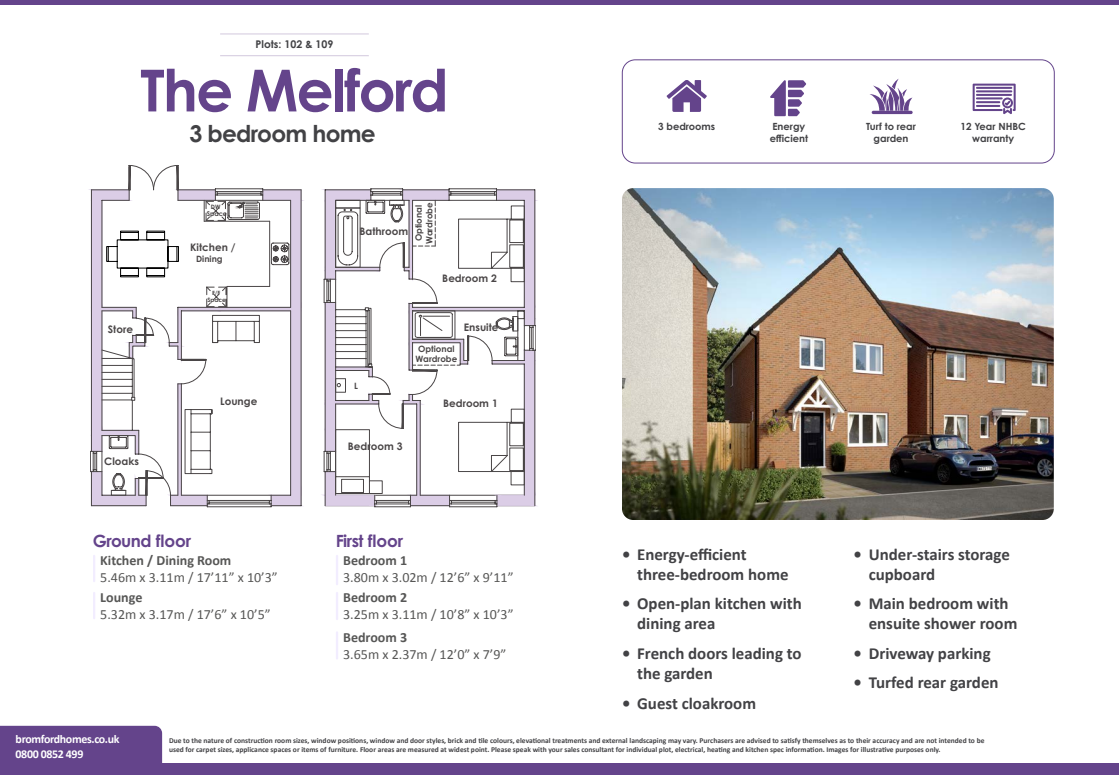
<style>
.page{position:relative;width:1119px;height:775px;background:#fff}
.page>*{position:absolute;margin:0;border:0;box-sizing:border-box;transform-origin:0 0}
.t1{font:700 58.06px "Century Gothic Pro";letter-spacing:-.03em;color:#64448b}
.t2{font:700 23.19px "Century Gothic Pro";letter-spacing:-.03em;color:#424245}
.t3{font:700 16.88px/20.2px "Calibri";color:#424245}
.t4{font:700 16.88px "Century Gothic Pro";letter-spacing:-.03em;color:#64448b}
.SM_-_P{font:14.06px "Calibri";color:#575756}
.SM_-_P-2{font:700 14.06px "Calibri";color:#575756}
.W3W{font:700 11.94px "Calibri";letter-spacing:-.03em;color:#fff}
.t5{font:700 10.62px "Century Gothic Pro";color:#424245}
.t6{font:700 10.38px "Century Gothic Pro";color:#4a4647}
.t7{font:700 9.88px/11.9px "Century Gothic Pro";color:#424245;text-align:center}
.t8{font:700 8.69px/10.6px "Century Gothic Pro";color:#4a4647;text-align:center}
.Dislaimer{font:700 7.5px/9px "Calibri";color:#424245}
.t9{font:700 6.56px "Century Gothic Pro";color:#4a4647}
.t10{font:700 6px "Century Gothic Pro";color:#4a4647}
.t11{font:700 5.81px "Century Gothic Pro";color:#4a4647}
.s1{font-family:"Century Gothic"}
</style>
<div class="page">
<div style="left:0;top:763px;width:1119px;height:12px;background:#64448b"></div>
<hr style="left:0;top:0;width:1119px;height:4px;background:#64448b">
<hr style="left:220px;top:34px;width:149px;height:1px;background:#64448b">
<hr style="left:220px;top:55px;width:149px;height:1px;background:#64448b">
<div style="left:0;top:726px;width:162px;height:37px;background:#64448b"></div>
<div style="left:622px;top:60px;width:432px;height:103px;border:1px solid #64448b;border-radius:13px"></div>
<svg style="left:89px;top:165px;width:449px;height:341px"></svg>
<img style="left:622px;top:188px;width:432px;height:332px">
<svg style="left:972px;top:84px;width:43px;height:30px"></svg>
<svg style="left:870px;top:79px;width:43px;height:32px"></svg>
<hr style="left:872px;top:111px;width:40px;height:3px;background:#64448b;border-radius:2px">
<svg style="left:667px;top:80px;width:40px;height:32px"></svg>
<svg style="left:770px;top:80px;width:36px;height:36px"></svg>
<hr style="left:336px;top:555px;width:2px;height:30px;background:#d6c5ff">
<hr style="left:336px;top:592px;width:2px;height:28px;background:#d6c5ff">
<hr style="left:93px;top:555px;width:2px;height:27px;background:#d6c5ff">
<hr style="left:93px;top:592px;width:2px;height:27px;background:#d6c5ff">
<hr style="left:336px;top:631px;width:2px;height:29px;background:#d6c5ff">
<p class="t5" style="left:255px;top:38px;width:79px">Plots: 102 &amp; 109</p>
<h1 class="t1" style="left:140px;top:54px;width:310px">The Melford</h1>
<h2 class="t2" style="left:189px;top:119px;width:188px">3 bedroom home</h2>
<p class="t6" style="left:108px;top:322px;width:27px">Store</p>
<p class="t6" style="left:104px;top:455px;width:36px">Cloaks</p>
<p class="t10" style="left:211px;top:203px;width:11px">DW</p>
<p class="t9" style="left:207px;top:209px;width:22px">Space</p>
<p class="t6" style="left:190px;top:241px;width:47px">Kitchen /</p>
<p class="t8" style="left:196px;top:253px;width:28px">Dining</p>
<p class="t11" style="left:212px;top:289px;width:10px">F/F</p>
<p class="t10" style="left:207px;top:296px;width:20px">Space</p>
<p class="t6" style="left:220px;top:395px;width:39px">Lounge</p>
<p class="t8" style="left:413px;top:244px;width:43px;rotate:-90deg">Optional<br>Wardrobe</p>
<p class="t6" style="left:360px;top:225px;width:50px">Bathroom</p>
<p class="t6" style="left:442px;top:271px;width:56px">Bedroom 2</p>
<p class="t6" style="left:464px;top:321px;width:36px">Ensuite</p>
<p class="t8" style="left:354px;top:380px;width:5px">L</p>
<p class="t8" style="left:415px;top:343px;width:43px">Optional<br>Wardrobe</p>
<p class="t6" style="left:443px;top:397px;width:56px">Bedroom <span class="s1">1</span></p>
<p class="t6" style="left:348px;top:440px;width:56px">Bedroom 3</p>
<h3 class="t4" style="left:93px;top:530px;width:100px">Ground floor</h3>
<h3 class="t4" style="left:336px;top:530px;width:69px">First floor</h3>
<p class="SM_-_P-2" style="left:343px;top:551px;width:66px">Bedroom 1</p>
<p class="SM_-_P" style="left:343px;top:568px;width:172px">3.80m x 3.02m / 12’6” x 9’11”</p>
<p class="SM_-_P-2" style="left:343px;top:588px;width:66px">Bedroom 2</p>
<p class="SM_-_P" style="left:343px;top:605px;width:172px">3.25m x 3.11m / 10’8” x 10’3”</p>
<p class="SM_-_P-2" style="left:100px;top:551px;width:133px">Kitchen / Dining Room</p>
<p class="SM_-_P" style="left:100px;top:568px;width:179px">5.46m x 3.11m / 17’11” x 10’3”</p>
<p class="SM_-_P-2" style="left:100px;top:588px;width:44px">Lounge</p>
<p class="SM_-_P" style="left:100px;top:605px;width:172px">5.32m x 3.17m / 17’6” x 10’5”</p>
<p class="SM_-_P-2" style="left:343px;top:627px;width:66px">Bedroom 3</p>
<p class="SM_-_P" style="left:343px;top:644px;width:165px">3.65m x 2.37m / 12’0” x 7’9”</p>
<p class="t7" style="left:658px;top:121px;width:59px">3 bedrooms</p>
<p class="t7" style="left:772px;top:121px;width:34px">Energy</p>
<p class="t7" style="left:770px;top:133px;width:40px">efficient</p>
<p class="t7" style="left:866px;top:121px;width:51px">Turf to rear</p>
<p class="t7" style="left:873px;top:133px;width:36px">garden</p>
<p class="t7" style="left:960px;top:121px;width:67px">12 Year NHBC warranty</p>
<p class="t3" style="left:637px;top:543px;width:153px;text-indent:-15px">• Energy-efficient three-bedroom home</p>
<p class="t3" style="left:637px;top:593px;width:166px;text-indent:-15px">• Open-plan kitchen with dining area</p>
<p class="t3" style="left:637px;top:643px;width:166px;text-indent:-15px">• French doors leading to the garden</p>
<p class="t3" style="left:622px;top:692px;width:136px">• Guest cloakroom</p>
<p class="t3" style="left:869px;top:543px;width:143px;text-indent:-15px">• Under-stairs storage cupboard</p>
<p class="t3" style="left:869px;top:593px;width:150px;text-indent:-15px">• Main bedroom with ensuite shower room</p>
<p class="t3" style="left:853px;top:643px;width:139px">• Driveway parking</p>
<p class="t3" style="left:853px;top:672px;width:147px">• Turfed rear garden</p>
<p class="W3W" style="left:16px;top:731px;width:105px">bromfordhomes.co.uk</p>
<p class="W3W" style="left:16px;top:746px;width:69px">0800 0852 499</p>
<p class="Dislaimer" style="left:169px;top:736px;width:817px">Due to the nature of construction room sizes, window positions, window and door styles, brick and tile colours, elevational treatments and external landscaping may vary. Purchasers are advised to satisfy themselves as to their accuracy and are not intended to be used for carpet sizes, applicance spaces or items of furniture. Floor areas are measured at widest point. Please speak with your sales consultant for individual plot, electrical, heating and kitchen spec information. Images for illustrative purposes only.</p>
</div>
